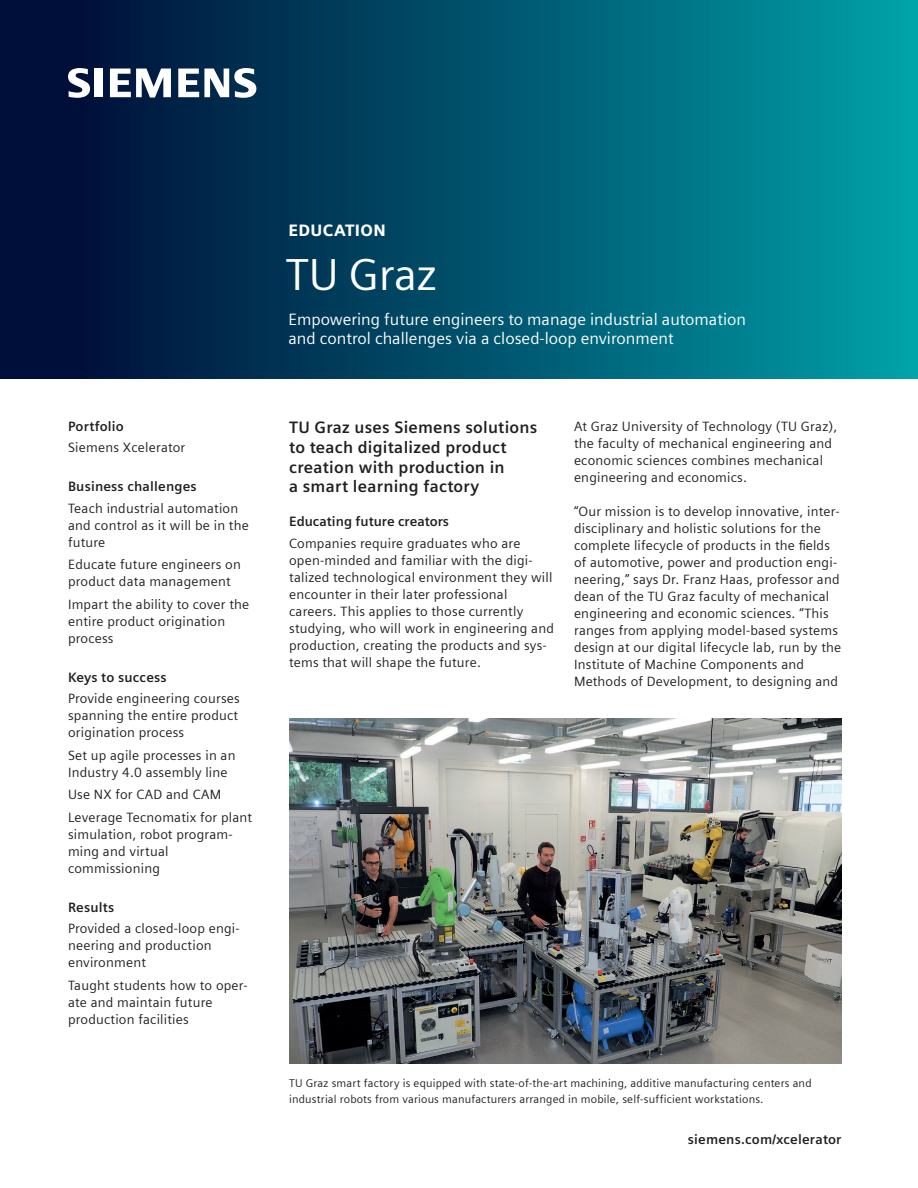
<style>
.page{position:relative;width:918px;height:1188px;background:#fff}
.page>*{position:absolute;margin:0;border:0;box-sizing:border-box;transform-origin:0 0}
.Cover_Headline_-_Business_Name{font:45px "Siemens Sans";letter-spacing:-.01em;color:#fff}
.Cover_Subhead{font:16.5px/19.8px "Siemens Sans";color:#fff}
.Body_lead-in_text{font:700 16.5px/19.8px "Siemens Sans";letter-spacing:.015em;color:#231f20}
.Industry_top_line{font:900 16.5px "Siemens Sans";letter-spacing:.02em;color:#fff}
.Body_Text{font:13.5px/17px "Siemens Sans";letter-spacing:.015em;color:#231f20}
.Side_bar_text{font:13.5px/17px "Siemens Sans";letter-spacing:.015em;color:#231f20}
.Side_bar_head{font:700 13.5px "Siemens Sans";letter-spacing:.015em;color:#231f20}
.Body_Subhead{font:700 13.5px "Siemens Sans";color:#231f20}
.URL_on_cover{font:700 13.5px "Siemens Sans";letter-spacing:.015em;color:#231f20}
.Caption_7_5pt_3_75mm{font:11.25px/15.9px "Siemens Sans";letter-spacing:.015em;color:#231f20}
</style>
<div class="page">
<div style="left:0;top:0;width:918px;height:378px;background:linear-gradient(to right,#000430,#009fa6)"></div>
<img style="left:289px;top:719px;width:553px;height:345px">
<svg style="left:68px;top:68px;width:35px;height:30px"></svg>
<svg style="left:110px;top:69px;width:61px;height:29px"></svg>
<svg style="left:178px;top:68px;width:78px;height:30px"></svg>
<p class="Side_bar_head" style="left:68px;top:416px;width:57px">Portfolio</p>
<p class="Side_bar_text" style="left:68px;top:438px;width:119px">Siemens Xcelerator</p>
<p class="Side_bar_head" style="left:68px;top:476px;width:130px">Business challenges</p>
<p class="Side_bar_text" style="left:68px;top:499px;width:182px">Teach industrial automation and control as it will be in the future</p>
<p class="Side_bar_text" style="left:68px;top:555px;width:174px">Educate future engineers on product data management</p>
<p class="Side_bar_text" style="left:68px;top:595px;width:183px">Impart the ability to cover the entire product origination process</p>
<p class="Side_bar_head" style="left:68px;top:667px;width:100px">Keys to success</p>
<p class="Side_bar_text" style="left:68px;top:689px;width:173px">Provide engineering courses spanning the entire product origination process</p>
<p class="Side_bar_text" style="left:68px;top:746px;width:169px">Set up agile processes in an<br>Industry 4.0 assembly line</p>
<p class="Side_bar_text" style="left:68px;top:785px;width:155px">Use NX for CAD and CAM</p>
<p class="Side_bar_text" style="left:68px;top:807px;width:186px">Leverage Tecnomatix for plant simulation, robot program&shy;ming and virtual commissioning</p>
<p class="Side_bar_head" style="left:68px;top:897px;width:48px">Results</p>
<p class="Side_bar_text" style="left:68px;top:919px;width:173px">Provided a closed-loop engi&shy;neering and production environment</p>
<p class="Side_bar_text" style="left:68px;top:976px;width:181px">Taught students how to oper&shy;ate and maintain future production facilities</p>
<p class="Industry_top_line" style="left:288px;top:217px;width:99px">EDUCATION</p>
<p class="Cover_Headline_-_Business_Name" style="left:286px;top:240px;width:152px">TU Graz</p>
<p class="Cover_Subhead" style="left:288px;top:308px;width:459px">Empowering future engineers to manage industrial automation and control challenges via a closed-loop environment</p>
<p class="Body_lead-in_text" style="left:289px;top:416px;width:250px">TU Graz uses Siemens solutions to teach digitalized product creation with production in<br>a smart learning factory</p>
<p class="Body_Subhead" style="left:289px;top:511px;width:161px">Educating future creators</p>
<p class="Body_Text" style="left:289px;top:534px;width:266px">Companies require graduates who are open-minded and familiar with the digi&shy;talized technological environment they will encounter in their later professional careers. This applies to those currently studying, who will work in engineering and production, creating the products and sys&shy;tems that will shape the future.</p>
<p class="Body_Text" style="left:574px;top:417px;width:265px">At Graz University of Technology (TU Graz), the faculty of mechanical engineering and economic sciences combines mechanical engineering and economics.</p>
<p class="Body_Text" style="left:574px;top:502px;width:269px">“Our mission is to develop innovative, inter&shy;disciplinary and holistic solutions for the complete lifecycle of products in the fields of automotive, power and production engi&shy;neering,” says Dr. Franz Haas, professor and dean of the TU Graz faculty of mechanical engineering and economic sciences. “This ranges from applying model-based systems design at our digital lifecycle lab, run by the Institute of Machine Components and Methods of Development, to designing and</p>
<p class="Caption_7_5pt_3_75mm" style="left:289px;top:1074px;width:524px">TU Graz smart factory is equipped with state-of-the-art machining, additive manufacturing centers and industrial robots from various manufacturers arranged in mobile, self-sufficient workstations.</p>
<p class="URL_on_cover" style="left:688px;top:1129px;width:155px">siemens.com/xcelerator</p>
</div>
